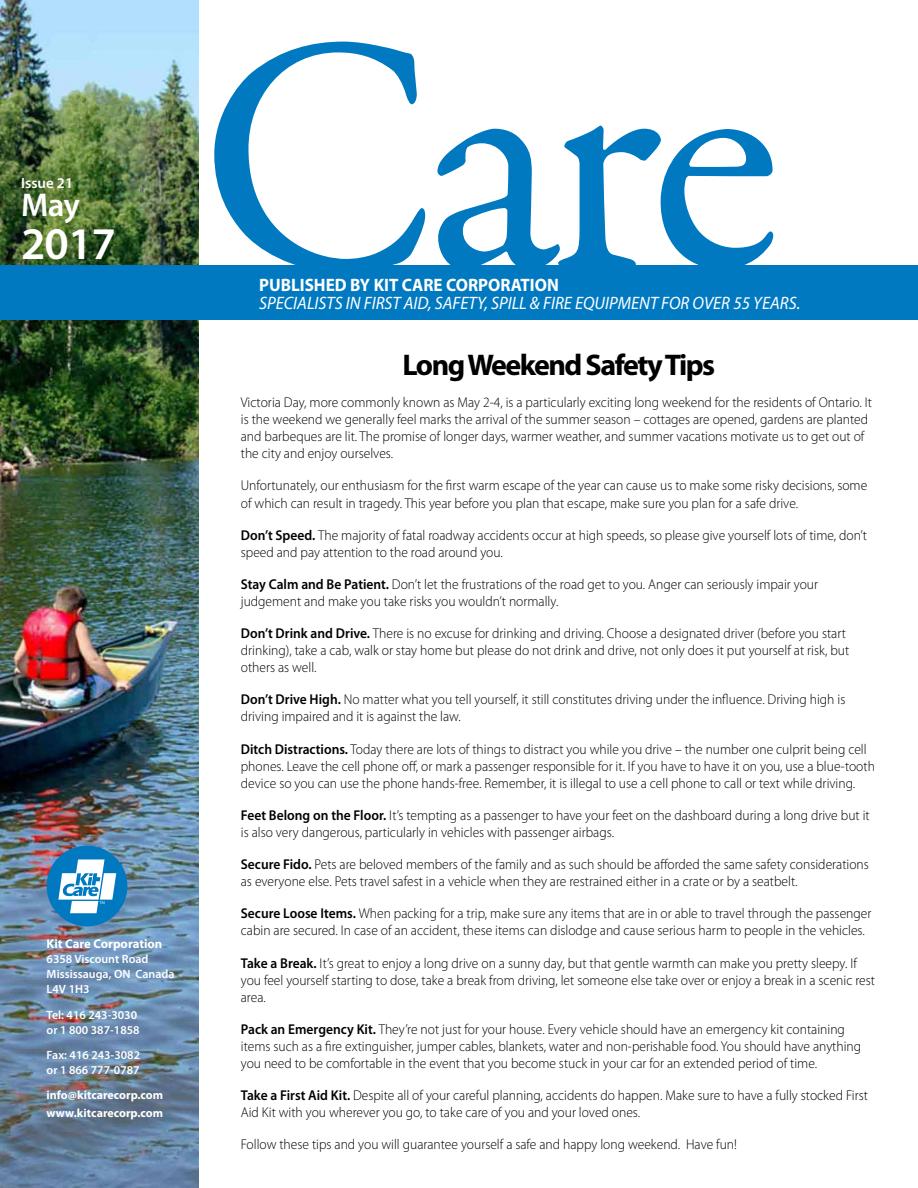
<style>
.page{position:relative;width:918px;height:1188px;background:#fff}
.page>*{position:absolute;margin:0;border:0;box-sizing:border-box;transform-origin:0 0}
.t1{font:339.15px "Garamond Premr Pro";color:#0079c1}
.t2{font:600 45.45px "Myriad Pro";color:#fff}
.t3{font:600 33px "Myriad Pro";color:#fff}
.t4{font:700 30px "Myriad Pro";letter-spacing:-.05em;color:#000}
.t5{font:italic 18px "Myriad Pro";color:#fff;scale:.95 1}
.t6{font:700 18px "Myriad Pro";color:#fff;scale:.95 1}
.t7{font:600 15px "Myriad Pro";color:#fff}
.t8{font:300 14.25px/17.1px "Myriad Pro";color:#000;scale:.95 1}
.t9{font:700 12.75px "Myriad Pro";color:#fff}
.t10{font:600 12px/15px "Myriad Pro";color:#fff}
.t11{font:700 12px/18px "Myriad Pro";color:#fff}
.s1{font-weight:600}
</style>
<div class="page">
<img style="left:0;top:0;width:198px;height:1188px">
<div style="left:0;top:266px;width:918px;height:54px;background:#0079c1"></div>
<div style="left:47px;top:846px;width:80px;height:80px;background:#0079c1;border-radius:50%"></div>
<svg style="left:58px;top:859px;width:58px;height:54px"></svg>
<p class="t7" style="left:21px;top:173px;width:53px">Issue 21</p>
<h3 class="t3" style="left:21px;top:184px;width:60px">May</h3>
<h2 class="t2" style="left:21px;top:215px;width:96px">2017</h2>
<p class="t9" style="left:47px;top:935px;width:117px">Kit Care Corporation</p>
<p class="t10" style="left:47px;top:951px;width:130px">6358 Viscount Road<br>Mississauga, ON Canada<br>L4V 1H3</p>
<p class="t10" style="left:47px;top:1007px;width:95px">Tel: 416 243-3030 or 1 800 387-1858</p>
<p class="t10" style="left:47px;top:1048px;width:95px">Fax: 416 243-3082 or 1 866 777-0787</p>
<p class="t11" style="left:47px;top:1085px;width:118px">info@kitcarecorp.com www.kitcarecorp.com</p>
<h1 class="t1" style="left:197px;top:-46px;width:587px">Care</h1>
<p class="t5" style="left:259px;top:292px;width:571px">SPECIALISTS IN FIRST AID, SAFETY, SPILL &amp; FIRE EQUIPMENT FOR OVER 55 YEARS.</p>
<p class="t6" style="left:259px;top:273px;width:317px">PUBLISHED BY KIT CARE CORPORATION</p>
<h3 class="t4" style="left:402px;top:345px;width:314px">Long Weekend Safety Tips</h3>
<p class="t8" style="left:241px;top:394px;width:666px">Victoria Day, more commonly known as May 2-4, is a particularly exciting long weekend for the residents of Ontario. It is the weekend we generally feel marks the arrival of the summer season – cottages are opened, gardens are planted and barbeques are lit. The promise of longer days, warmer weather, and summer vacations motivate us to get out of the city and enjoy ourselves.</p>
<p class="t8" style="left:241px;top:477px;width:661px">Unfortunately, our enthusiasm for the first warm escape of the year can cause us to make some risky decisions, some of which can result in tragedy. This year before you plan that escape, make sure you plan for a safe drive.</p>
<p class="t8" style="left:241px;top:527px;width:661px"><span class="s1">Don’t Speed.</span> The majority of fatal roadway accidents occur at high speeds, so please give yourself lots of time, don’t speed and pay attention to the road around you.</p>
<p class="t8" style="left:241px;top:576px;width:609px"><span class="s1">Stay Calm and Be Patient.</span> Don’t let the frustrations of the road get to you. Anger can seriously impair your judgement and make you take risks you wouldn’t normally.</p>
<p class="t8" style="left:241px;top:625px;width:642px"><span class="s1">Don’t Drink and Drive.</span> There is no excuse for drinking and driving. Choose a designated driver (before you start drinking), take a cab, walk or stay home but please do not drink and drive, not only does it put yourself at risk, but others as well.</p>
<p class="t8" style="left:241px;top:691px;width:638px"><span class="s1">Don’t Drive High.</span> No matter what you tell yourself, it still constitutes driving under the influence. Driving high is driving impaired and it is against the law.</p>
<p class="t8" style="left:241px;top:741px;width:669px"><span class="s1">Ditch Distractions.</span> Today there are lots of things to distract you while you drive – the number one culprit being cell phones. Leave the cell phone off, or mark a passenger responsible for it. If you have to have it on you, use a blue-tooth device so you can use the phone hands-free. Remember, it is illegal to use a cell phone to call or text while driving.</p>
<p class="t8" style="left:241px;top:807px;width:663px"><span class="s1">Feet Belong on the Floor.</span> It’s tempting as a passenger to have your feet on the dashboard during a long drive but it is also very dangerous, particularly in vehicles with passenger airbags.</p>
<p class="t8" style="left:241px;top:856px;width:663px"><span class="s1">Secure Fido.</span> Pets are beloved members of the family and as such should be afforded the same safety considerations as everyone else. Pets travel safest in a vehicle when they are restrained either in a crate or by a seatbelt.</p>
<p class="t8" style="left:241px;top:905px;width:665px"><span class="s1">Secure Loose Items.</span> When packing for a trip, make sure any items that are in or able to travel through the passenger cabin are secured. In case of an accident, these items can dislodge and cause serious harm to people in the vehicles.</p>
<p class="t8" style="left:241px;top:954px;width:669px"><span class="s1">Take a Break.</span> It’s great to enjoy a long drive on a sunny day, but that gentle warmth can make you pretty sleepy. If you feel yourself starting to dose, take a break from driving, let someone else take over or enjoy a break in a scenic rest area.</p>
<p class="t8" style="left:241px;top:1021px;width:654px"><span class="s1">Pack an Emergency Kit.</span> They’re not just for your house. Every vehicle should have an emergency kit containing items such as a fire extinguisher, jumper cables, blankets, water and non-perishable food. You should have anything you need to be comfortable in the event that you become stuck in your car for an extended period of time.</p>
<p class="t8" style="left:241px;top:1087px;width:662px"><span class="s1">Take a First Aid Kit.</span> Despite all of your careful planning, accidents do happen. Make sure to have a fully stocked First<br>Aid Kit with you wherever you go, to take care of you and your loved ones.</p>
<p class="t8" style="left:241px;top:1136px;width:524px">Follow these tips and you will guarantee yourself a safe and happy long weekend. Have fun!</p>
</div>
